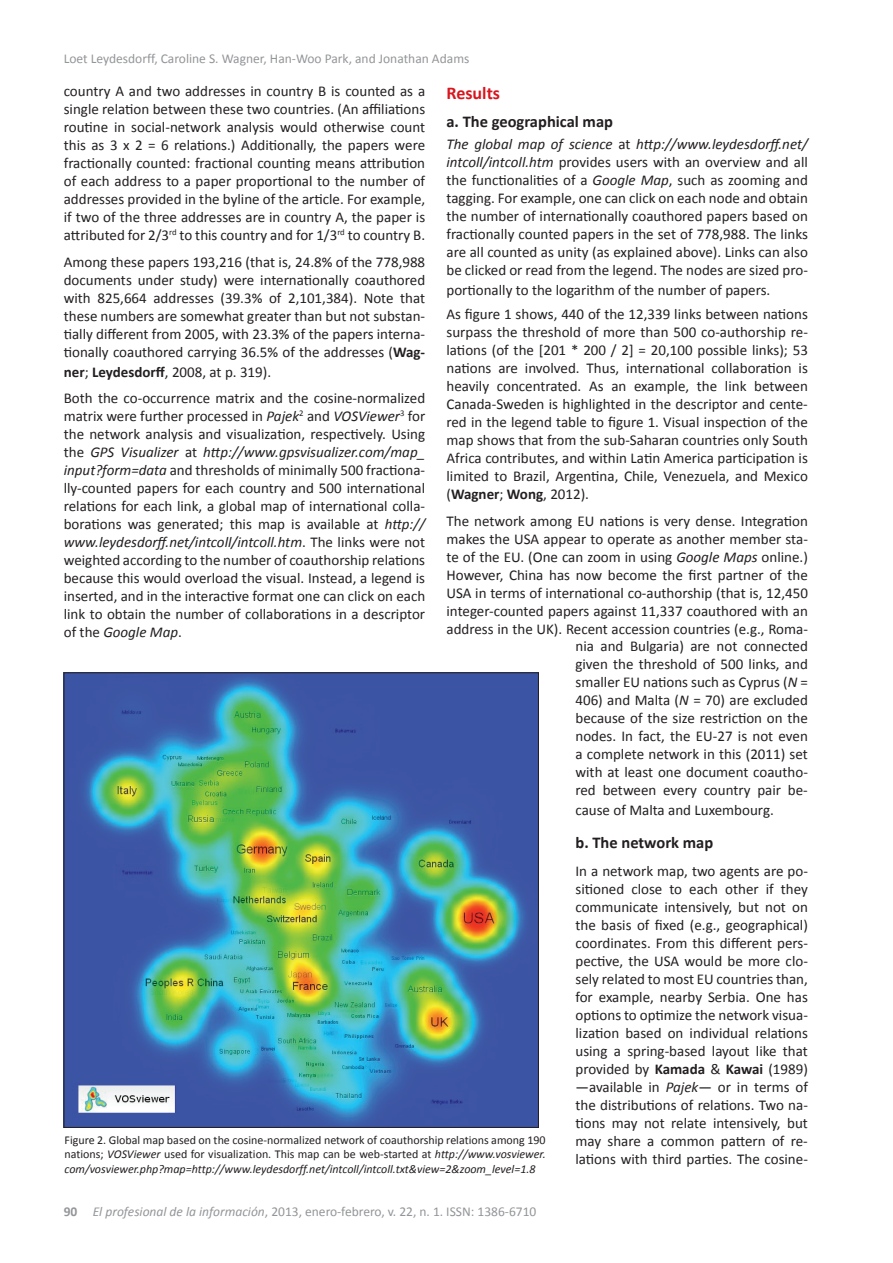
<style>
.page{position:relative;width:893px;height:1263px;background:#fff}
.page>*{position:absolute;margin:0;border:0;box-sizing:border-box;transform-origin:0 0}
.t1{font:700 18px "Calibri";color:#d7171f}
.t2{font:700 16.5px "Calibri";color:#231f20}
.t3{font:15px/18px "Calibri";color:#231f20;text-align:justify}
.t4{font:13.5px "Calibri";color:#939598}
.t5{font:12px/14.4px "Calibri";color:#231f20;text-align:justify}
.s1{font-weight:700}
.s2{font-style:italic}
</style>
<div class="page">
<img style="left:66px;top:675px;width:471px;height:450px">
<p class="t4" style="left:64px;top:50px;width:407px">Loet Leydesdorff, Caroline S. Wagner, Han-Woo Park, and Jonathan Adams</p>
<p class="t3" style="left:64px;top:82px;width:363px">country A and two addresses in country B is counted as a single relation between these two countries. (An affiliations routine in social-network analysis would otherwise count this as 3 x 2 = 6 relations.) Additionally, the papers were fractionally counted: fractional counting means attribution of each address to a paper proportional to the number of addresses provided in the byline of the article. For example, if two of the three addresses are in country A, the paper is attributed for 2/3<sup>rd</sup> to this country and for 1/3<sup>rd</sup> to country B.</p>
<p class="t3" style="left:64px;top:253px;width:363px">Among these papers 193,216 (that is, 24.8% of the 778,988 documents under study) were internationally coauthored with 825,664 addresses (39.3% of 2,101,384). Note that these numbers are somewhat greater than but not substan&shy;tially different from 2005, with 23.3% of the papers interna&shy;tionally coauthored carrying 36.5% of the addresses (<span class="s1">Wag-</span></p>
<p class="t3" style="left:64px;top:358px;width:363px;line-height:26.5px"><span class="s1">ner</span>; <span class="s1">Leydesdorff</span>, 2008, at p. 319).<br>Both the co-occurrence matrix and the cosine-normalized</p>
<p class="t3" style="left:64px;top:407px;width:363px">matrix were further processed in <span class="s2">Pajek</span><sup>2</sup> and <span class="s2">VOSViewer</span><sup>3</sup> for the network analysis and visualization, respectively. Using the <span class="s2">GPS Visualizer</span> at <span class="s2">http://www.gpsvisualizer.com/map_ input?form=data</span> and thresholds of minimally 500 fractiona&shy;lly-counted papers for each country and 500 international relations for each link, a global map of international colla&shy;borations was generated; this map is available at <span class="s2">http:// www.leydesdorff.net/intcoll/intcoll.htm</span>. The links were not weighted according to the number of coauthorship relations because this would overload the visual. Instead, a legend is inserted, and in the interactive format one can click on each link to obtain the number of collaborations in a descriptor of the <span class="s2">Google Map</span>.</p>
<p class="t1" style="left:446px;top:81px;width:55px">Results</p>
<p class="t2" style="left:446px;top:111px;width:168px">a. The geographical map</p>
<p class="t3" style="left:446px;top:135px;width:363px"><span class="s2">The global map of science</span> at <span class="s2">http://www.leydesdorff.net/ intcoll/intcoll.htm</span> provides users with an overview and all the functionalities of a <span class="s2">Google Map</span>, such as zooming and tagging. For example, one can click on each node and obtain the number of internationally coauthored papers based on fractionally counted papers in the set of 778,988. The links are all counted as unity (as explained above). Links can also be clicked or read from the legend. The nodes are sized pro-</p>
<p class="t3" style="left:446px;top:278px;width:363px;line-height:24.3px">portionally to the logarithm of the number of papers.<br>As figure 1 shows, 440 of the 12,339 links between nations</p>
<p class="t3" style="left:446px;top:323px;width:363px">surpass the threshold of more than 500 co-authorship re&shy;lations (of the [201 * 200 / 2] = 20,100 possible links); 53 nations are involved. Thus, international collaboration is heavily concentrated. As an example, the link between Canada-Sweden is highlighted in the descriptor and cente&shy;red in the legend table to figure 1. Visual inspection of the map shows that from the sub-Saharan countries only South Africa contributes, and within Latin America participation is limited to Brazil, Argentina, Chile, Venezuela, and Mexico (<span class="s1">Wagner</span>; <span class="s1">Wong</span>, 2012).</p>
<p class="t3" style="left:446px;top:512px;width:363px;text-align:right">The network among EU nations is very dense. Integration makes the USA appear to operate as another member sta&shy;te of the EU. (One can zoom in using <span class="s2">Google Maps</span> online.)<br>However, China has now become the first partner of the USA in terms of international co-authorship (that is, 12,450 integer-counted papers against 11,337 coauthored with an address in the UK). Recent accession countries (e.g., Roma&shy;nia and Bulgaria) are not connected<br>given the threshold of 500 links, and<br>smaller EU nations such as Cyprus (<span class="s2">N</span> =<br>406) and Malta (<span class="s2">N</span> = 70) are excluded<br>because of the size restriction on the<br>nodes. In fact, the EU-27 is not even<br>a complete network in this (2011) set<br>with at least one document coautho-<br>red between every country pair be-</p>
<p class="t3" style="left:575px;top:801px;width:200px">cause of Malta and Luxembourg.</p>
<p class="t2" style="left:575px;top:832px;width:139px">b. The network map</p>
<p class="t3" style="left:575px;top:862px;width:234px">In a network map, two agents are po&shy;sitioned close to each other if they communicate intensively, but not on the basis of fixed (e.g., geographical) coordinates. From this different pers&shy;pective, the USA would be more clo&shy;sely related to most EU countries than, for example, nearby Serbia. One has options to optimize the network visua&shy;lization based on individual relations using a spring-based layout like that provided by <span class="s1">Kamada</span> &amp; <span class="s1">Kawai</span> (1989) —available in <span class="s2">Pajek</span>— or in terms of the distributions of relations. Two na&shy;tions may not relate intensively, but may share a common pattern of re&shy;lations with third parties. The cosine-</p>
<p class="t5" style="left:64px;top:1133px;width:483px">Figure 2. Global map based on the cosine-normalized network of coauthorship relations among 190 nations; <span class="s2">VOSViewer</span> used for visualization. This map can be web-started at <span class="s2">http://www.vosviewer. com/vosviewer.php?map=http://www.leydesdorff.net/intcoll/intcoll.txt&amp;view=2&amp;zoom_level=1.8</span></p>
<p class="t4" style="left:64px;top:1203px;width:474px"><span class="s1">90</span> <span class="s2">El profesional de la información</span>, 2013, enero-febrero, v. 22, n. 1. ISSN: 1386-6710</p>
</div>
